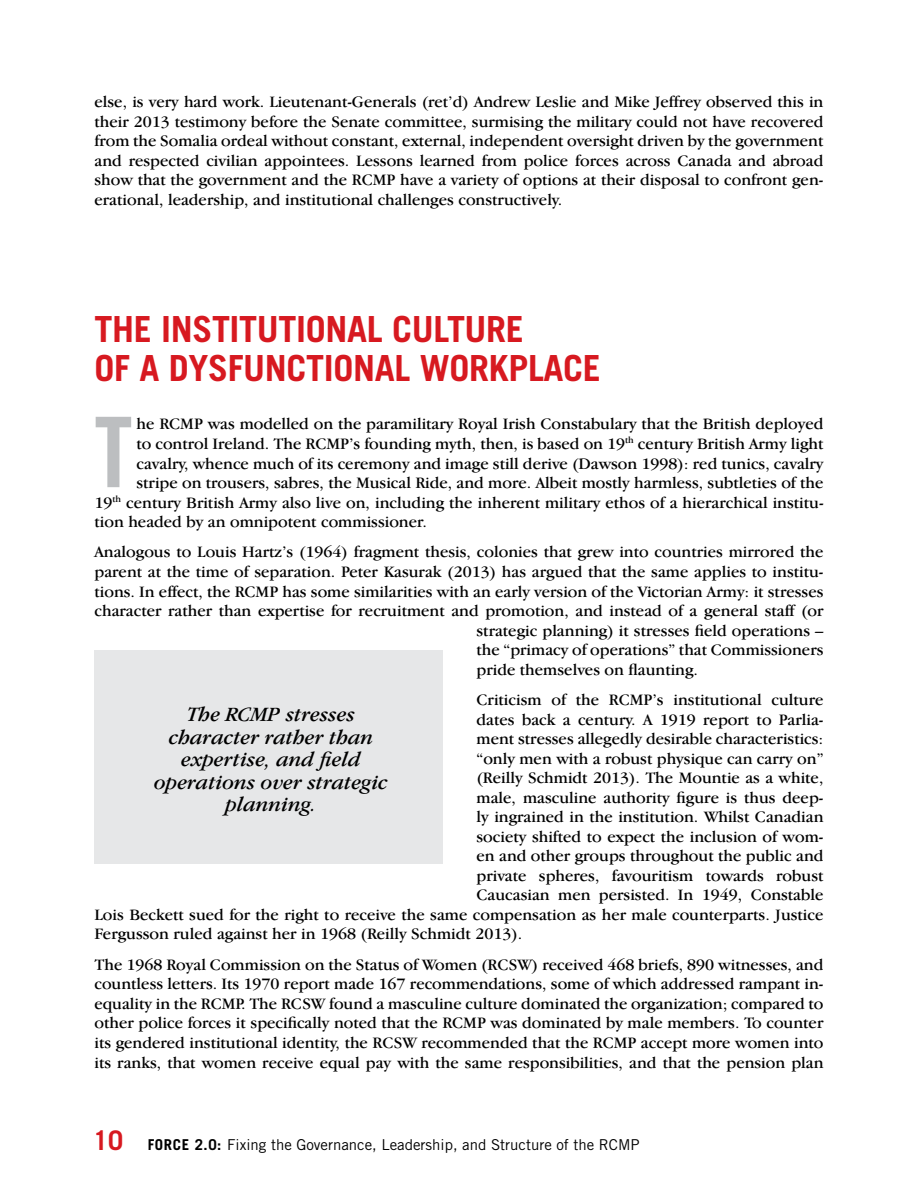
<style>
.page{position:relative;width:918px;height:1188px;background:#fff}
.page>*{position:absolute;margin:0;border:0;box-sizing:border-box;transform-origin:0 0}
.t1{font:97.5px "Trade Gothic Bold Cond Twenty";color:#bcbec0}
.t2{font:700 36px/39px "Trade Gothic";letter-spacing:-.01em;color:#d71920}
.t3{font:italic 21px/22.5px "Garamond IT Cby BT";color:#000;text-align:center}
.t4{font:16.5px/19.5px "Garamond IT Cby BT";color:#000;text-align:justify}
.t5{font:15px "Trade Gothic";color:#000}
.s1{font-weight:700;font-size:27px;color:#d71920}
.s2{font-weight:700}
</style>
<div class="page">
<div style="left:94px;top:650px;width:349px;height:214px;background:#e6e7e8"></div>
<p class="t4" style="left:94px;top:92px;width:730px">else, is very hard work. Lieutenant-Generals (ret’d) Andrew Leslie and Mike Jeffrey observed this in their 2013 testimony before the Senate committee, surmising the military could not have recovered from the Somalia ordeal without constant, external, independent oversight driven by the government and respected civilian appointees. Lessons learned from police forces across Canada and abroad show that the government and the RCMP have a variety of options at their disposal to confront gen&shy;erational, leadership, and institutional challenges constructively.</p>
<h2 class="t2" style="left:94px;top:309px;width:508px">THE INSTITUTIONAL CULTURE<br>OF A DYSFUNCTIONAL WORKPLACE</h2>
<h1 class="t1" style="left:94px;top:393px;width:39px">T</h1>
<p class="t4" style="left:136px;top:414px;width:688px">he RCMP was modelled on the paramilitary Royal Irish Constabulary that the British deployed</p>
<p class="t4" style="left:136px;top:434px;width:689px">to control Ireland. The RCMP’s founding myth, then, is based on 19<sup>th</sup> century British Army light</p>
<p class="t4" style="left:136px;top:453px;width:689px">cavalry, whence much of its ceremony and image still derive (Dawson 1998): red tunics, cavalry</p>
<p class="t4" style="left:136px;top:473px;width:688px">stripe on trousers, sabres, the Musical Ride, and more. Albeit mostly harmless, subtleties of the</p>
<p class="t4" style="left:94px;top:492px;width:731px">19<sup>th</sup> century British Army also live on, including the inherent military ethos of a hierarchical institu-</p>
<p class="t4" style="left:94px;top:512px;width:334px">tion headed by an omnipotent commissioner.</p>
<p class="t4" style="left:94px;top:542px;width:731px">Analogous to Louis Hartz’s (1964) fragment thesis, colonies that grew into countries mirrored the</p>
<p class="t4" style="left:94px;top:562px;width:730px">parent at the time of separation. Peter Kasurak (2013) has argued that the same applies to institu-</p>
<p class="t4" style="left:94px;top:581px;width:731px">tions. In effect, the RCMP has some similarities with an early version of the Victorian Army: it stresses</p>
<p class="t4" style="left:94px;top:601px;width:730px">character rather than expertise for recruitment and promotion, and instead of a general staff (or</p>
<p class="t4" style="left:477px;top:620px;width:348px">strategic planning) it stresses field operations –</p>
<p class="t4" style="left:477px;top:640px;width:348px">the “primacy of operations” that Commissioners</p>
<p class="t4" style="left:477px;top:659px;width:223px">pride themselves on flaunting.</p>
<p class="t4" style="left:477px;top:690px;width:348px">Criticism of the RCMP’s institutional culture</p>
<p class="t4" style="left:477px;top:709px;width:348px">dates back a century. A 1919 report to Parlia-</p>
<p class="t4" style="left:477px;top:729px;width:348px">ment stresses allegedly desirable characteristics:</p>
<p class="t4" style="left:477px;top:748px;width:348px">“only men with a robust physique can carry on”</p>
<p class="t4" style="left:477px;top:768px;width:348px">(Reilly Schmidt 2013). The Mountie as a white,</p>
<p class="t4" style="left:477px;top:787px;width:348px">male, masculine authority figure is thus deep-</p>
<p class="t4" style="left:477px;top:807px;width:348px">ly ingrained in the institution. Whilst Canadian</p>
<p class="t4" style="left:477px;top:826px;width:348px">society shifted to expect the inclusion of wom-</p>
<p class="t4" style="left:477px;top:846px;width:348px">en and other groups throughout the public and</p>
<p class="t4" style="left:477px;top:866px;width:348px">private spheres, favouritism towards robust</p>
<p class="t4" style="left:477px;top:885px;width:348px">Caucasian men persisted. In 1949, Constable</p>
<p class="t4" style="left:94px;top:905px;width:731px">Lois Beckett sued for the right to receive the same compensation as her male counterparts. Justice</p>
<p class="t4" style="left:94px;top:924px;width:429px">Fergusson ruled against her in 1968 (Reilly Schmidt 2013).</p>
<p class="t4" style="left:94px;top:954px;width:731px">The 1968 Royal Commission on the Status of Women (RCSW) received 468 briefs, 890 witnesses, and countless letters. Its 1970 report made 167 recommendations, some of which addressed rampant in&shy;equality in the RCMP. The RCSW found a masculine culture dominated the organization; compared to other police forces it specifically noted that the RCMP was dominated by male members. To counter its gendered institutional identity, the RCSW recommended that the RCMP accept more women into its ranks, that women receive equal pay with the same responsibilities, and that the pension plan</p>
<p class="t3" style="left:154px;top:703px;width:235px">The RCMP stresses character rather than expertise, and field operations over strategic planning.</p>
<p class="t5" style="left:93px;top:1135px;width:548px"><span class="s1">10</span> <span class="s2">FORCE 2.0:</span> Fixing the Governance, Leadership, and Structure of the RCMP</p>
</div>
